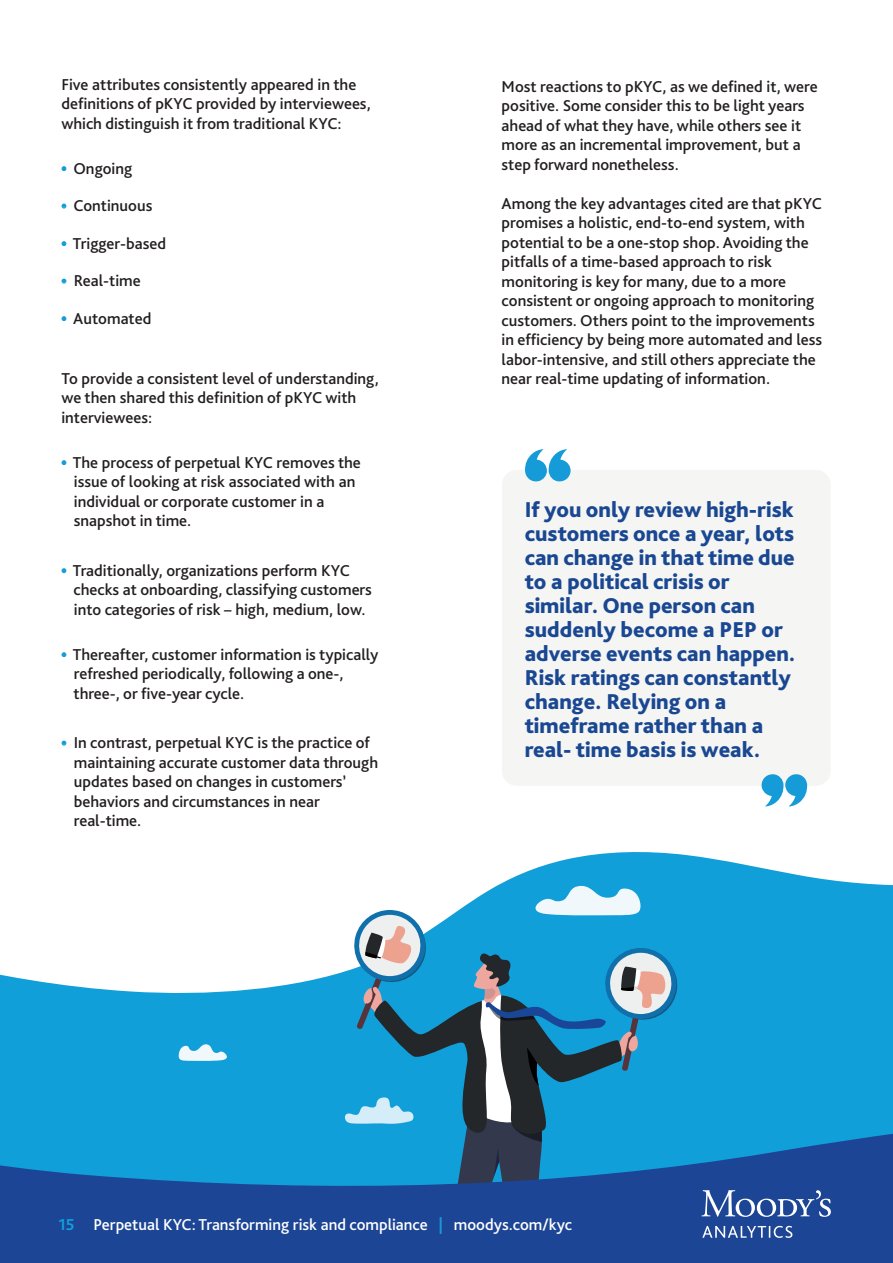
<style>
.page{position:relative;width:893px;height:1263px;background:#fff}
.page>*{position:absolute;margin:0;border:0;box-sizing:border-box;transform-origin:0 0}
.t1{font:800 22.5px/24px "Bliss Pro";color:#194791}
.t2{font:500 16.5px/19.5px "Bliss Pro";color:#231f20}
.t3{font:500 16.5px "Bliss Pro";color:#fff}
.s1{color:#129dd9}
.s2{font-weight:700;color:#119fda}
.s3{font-weight:700;color:#1799d6}
</style>
<div class="page">
<svg style="left:0;top:852px;width:893px;height:276px;fill:#119fda"></svg>
<svg style="left:345px;top:886px;width:334px;height:242px;background:#4298be"></svg>
<svg style="left:0;top:1128px;width:893px;height:79px;background:#1772b4"></svg>
<div style="left:0;top:1207px;width:893px;height:56px;background:#1c4595"></div>
<svg style="left:702px;top:1226px;width:90px;height:12px"></svg>
<svg style="left:701px;top:1190px;width:130px;height:27px"></svg>
<svg style="left:62px;top:166px;width:4px;height:5px"></svg>
<svg style="left:62px;top:204px;width:4px;height:4px"></svg>
<svg style="left:62px;top:241px;width:4px;height:5px"></svg>
<svg style="left:62px;top:279px;width:4px;height:4px"></svg>
<svg style="left:62px;top:316px;width:4px;height:5px"></svg>
<svg style="left:62px;top:460px;width:4px;height:5px"></svg>
<svg style="left:62px;top:568px;width:4px;height:5px"></svg>
<svg style="left:62px;top:652px;width:4px;height:5px"></svg>
<svg style="left:62px;top:741px;width:4px;height:4px"></svg>
<div style="left:502px;top:470px;width:329px;height:316px;background:#f5f5f4;border-radius:15px"></div>
<svg style="left:179px;top:1044px;width:48px;height:17px"></svg>
<svg style="left:525px;top:449px;width:46px;height:33px"></svg>
<svg style="left:761px;top:774px;width:46px;height:32px"></svg>
<p class="t2" style="left:61px;top:74px;width:311px">Five attributes consistently appeared in the definitions of pKYC provided by interviewees, which distinguish it from traditional KYC:</p>
<p class="t2" style="left:61px;top:158px;width:72px"><span class="s1">•</span> Ongoing</p>
<p class="t2" style="left:61px;top:196px;width:93px"><span class="s1">•</span> Continuous</p>
<p class="t2" style="left:61px;top:233px;width:106px"><span class="s1">•</span> Trigger-based</p>
<p class="t2" style="left:61px;top:271px;width:81px"><span class="s1">•</span> Real-time</p>
<p class="t2" style="left:61px;top:308px;width:92px"><span class="s1">•</span> Automated</p>
<p class="t2" style="left:61px;top:368px;width:319px">To provide a consistent level of understanding, we then shared this definition of pKYC with interviewees:</p>
<p class="t2" style="left:74px;top:452px;width:289px;text-indent:-12px"><span class="s1">•</span> The process of perpetual KYC removes the issue of looking at risk associated with an individual or corporate customer in a snapshot in time.</p>
<p class="t2" style="left:74px;top:560px;width:300px;text-indent:-12px"><span class="s1">•</span> Traditionally, organizations perform KYC checks at onboarding, classifying customers into categories of risk – high, medium, low.</p>
<p class="t2" style="left:74px;top:644px;width:306px;text-indent:-12px"><span class="s1">•</span> Thereafter, customer information is typically refreshed periodically, following a one-, three-, or five-year cycle.</p>
<p class="t2" style="left:74px;top:733px;width:306px;text-indent:-12px"><span class="s1">•</span> In contrast, perpetual KYC is the practice of maintaining accurate customer data through updates based on changes in customers’ behaviors and circumstances in near real-time.</p>
<p class="t2" style="left:502px;top:76px;width:318px">Most reactions to pKYC, as we defined it, were positive. Some consider this to be light years ahead of what they have, while others see it more as an incremental improvement, but a step forward nonetheless.</p>
<p class="t2" style="left:502px;top:193px;width:322px">Among the key advantages cited are that pKYC promises a holistic, end-to-end system, with potential to be a one-stop shop. Avoiding the pitfalls of a time-based approach to risk monitoring is key for many, due to a more consistent or ongoing approach to monitoring customers. Others point to the improvements in efficiency by being more automated and less labor-intensive, and still others appreciate the near real-time updating of information.</p>
<p class="t1" style="left:525px;top:497px;width:272px">If you only review high-risk customers once a year, lots can change in that time due to a political crisis or similar. One person can suddenly become a PEP or adverse events can happen.<br>Risk ratings can constantly change. Relying on a timeframe rather than a real- time basis is weak.</p>
<p class="t3" style="left:59px;top:1214px;width:515px"><span class="s2">15</span> Perpetual KYC: Transforming risk and compliance <span class="s3">|</span> moodys.com/kyc</p>
</div>
